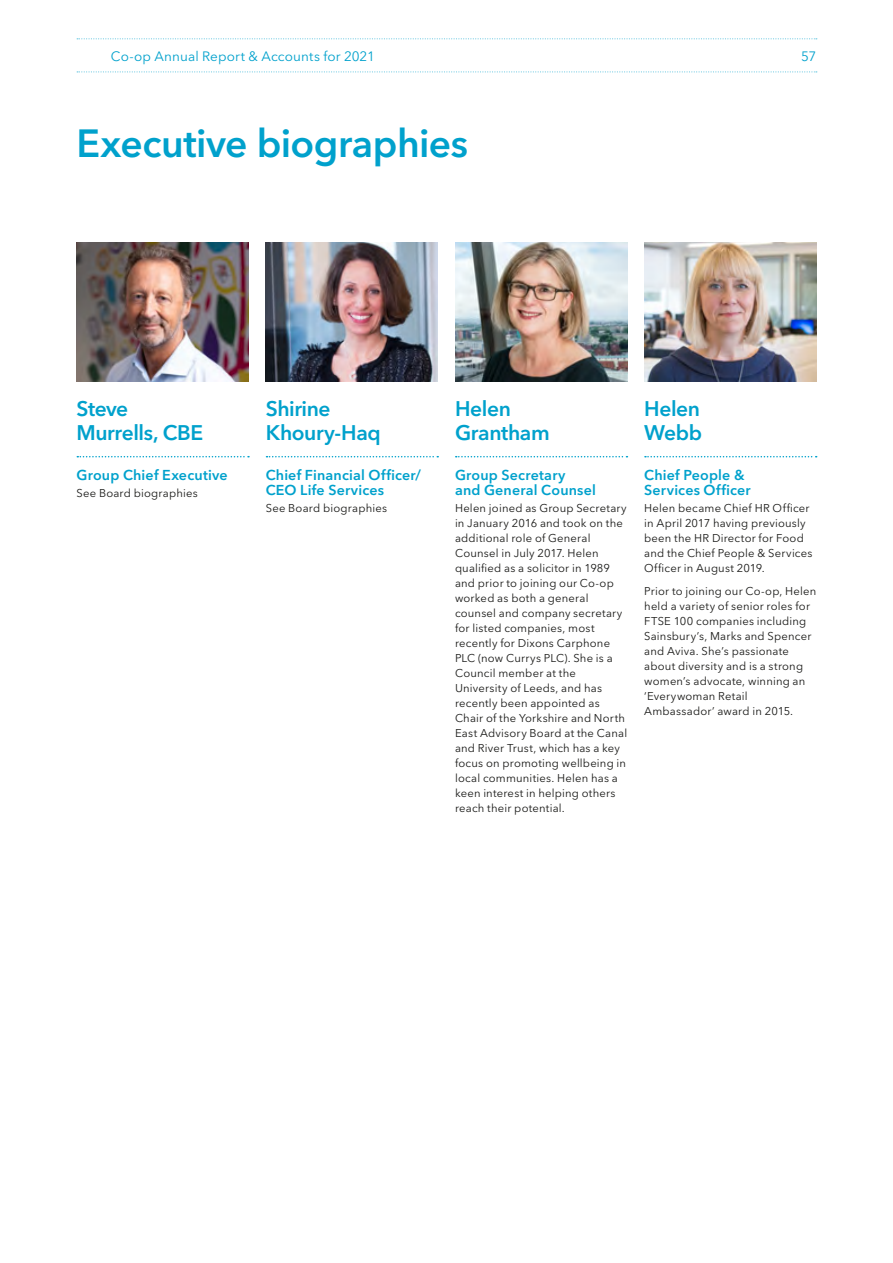
<style>
.page{position:relative;width:893px;height:1263px;background:#fff}
.page>*{position:absolute;margin:0;border:0;box-sizing:border-box;transform-origin:0 0}
.t1{font:600 39px "Avenir Next LT Pro";letter-spacing:-.015em;color:#00a1cc}
.t2{font:600 21px/24px "Avenir Next LT Pro";letter-spacing:-.02em;color:#00a1cc}
.t3{font:600 14.25px/15px "Avenir Next LT Pro";letter-spacing:.015em;color:#00a1cc}
.t4{font:13.5px "Avenir Next LT Pro";letter-spacing:.01em;color:#00a1cc}
.t5{font:11.25px/15px "Avenir Next LT Pro";letter-spacing:.015em;color:#1a1a18}
</style>
<div class="page">
<img style="left:455px;top:243px;width:172px;height:138px">
<img style="left:644px;top:243px;width:172px;height:138px">
<svg style="left:77px;top:456px;width:172px;height:1px"></svg>
<svg style="left:266px;top:456px;width:172px;height:1px"></svg>
<svg style="left:456px;top:456px;width:171px;height:1px"></svg>
<svg style="left:645px;top:456px;width:172px;height:1px"></svg>
<img style="left:266px;top:243px;width:172px;height:138px">
<img style="left:77px;top:243px;width:172px;height:138px">
<svg style="left:77px;top:38px;width:740px;height:1px"></svg>
<svg style="left:77px;top:71px;width:740px;height:1px"></svg>
<p class="t4" style="left:111px;top:48px;width:266px">Co-op Annual Report &amp; Accounts for 2021</p>
<p class="t4" style="left:801px;top:48px;width:17px">57</p>
<h1 class="t1" style="left:77px;top:120px;width:393px">Executive biographies</h1>
<h2 class="t2" style="left:77px;top:397px;width:128px">Steve<br>Murrells, CBE</h2>
<p class="t3" style="left:77px;top:467px;width:153px">Group Chief Executive</p>
<p class="t5" style="left:77px;top:486px;width:123px">See Board biographies</p>
<h2 class="t2" style="left:266px;top:397px;width:117px">Shirine<br>Khoury-Haq</h2>
<p class="t3" style="left:266px;top:467px;width:157px">Chief Financial Officer/<br>CEO Life Services</p>
<p class="t5" style="left:266px;top:501px;width:123px">See Board biographies</p>
<h2 class="t2" style="left:455px;top:397px;width:96px">Helen<br>Grantham</h2>
<p class="t3" style="left:455px;top:467px;width:143px">Group Secretary<br>and General Counsel</p>
<p class="t5" style="left:455px;top:501px;width:174px">Helen joined as Group Secretary in January 2016 and took on the additional role of General<br>Counsel in July 2017. Helen qualified as a solicitor in 1989 and prior to joining our Co-op worked as both a general counsel and company secretary for listed companies, most recently for Dixons Carphone<br>PLC (now Currys PLC). She is a<br>Council member at the<br>University of Leeds, and has recently been appointed as<br>Chair of the Yorkshire and North<br>East Advisory Board at the Canal and River Trust, which has a key focus on promoting wellbeing in local communities. Helen has a keen interest in helping others reach their potential.</p>
<h2 class="t2" style="left:644px;top:397px;width:59px">Helen<br>Webb</h2>
<p class="t3" style="left:644px;top:467px;width:108px">Chief People &amp;<br>Services Officer</p>
<p class="t5" style="left:644px;top:501px;width:170px">Helen became Chief HR Officer in April 2017 having previously been the HR Director for Food and the Chief People &amp; Services<br>Officer in August 2019.</p>
<p class="t5" style="left:644px;top:584px;width:174px">Prior to joining our Co-op, Helen held a variety of senior roles for<br>FTSE 100 companies including<br>Sainsbury’s, Marks and Spencer and Aviva. She’s passionate about diversity and is a strong women’s advocate, winning an ‘Everywoman Retail<br>Ambassador’ award in 2015.</p>
</div>
